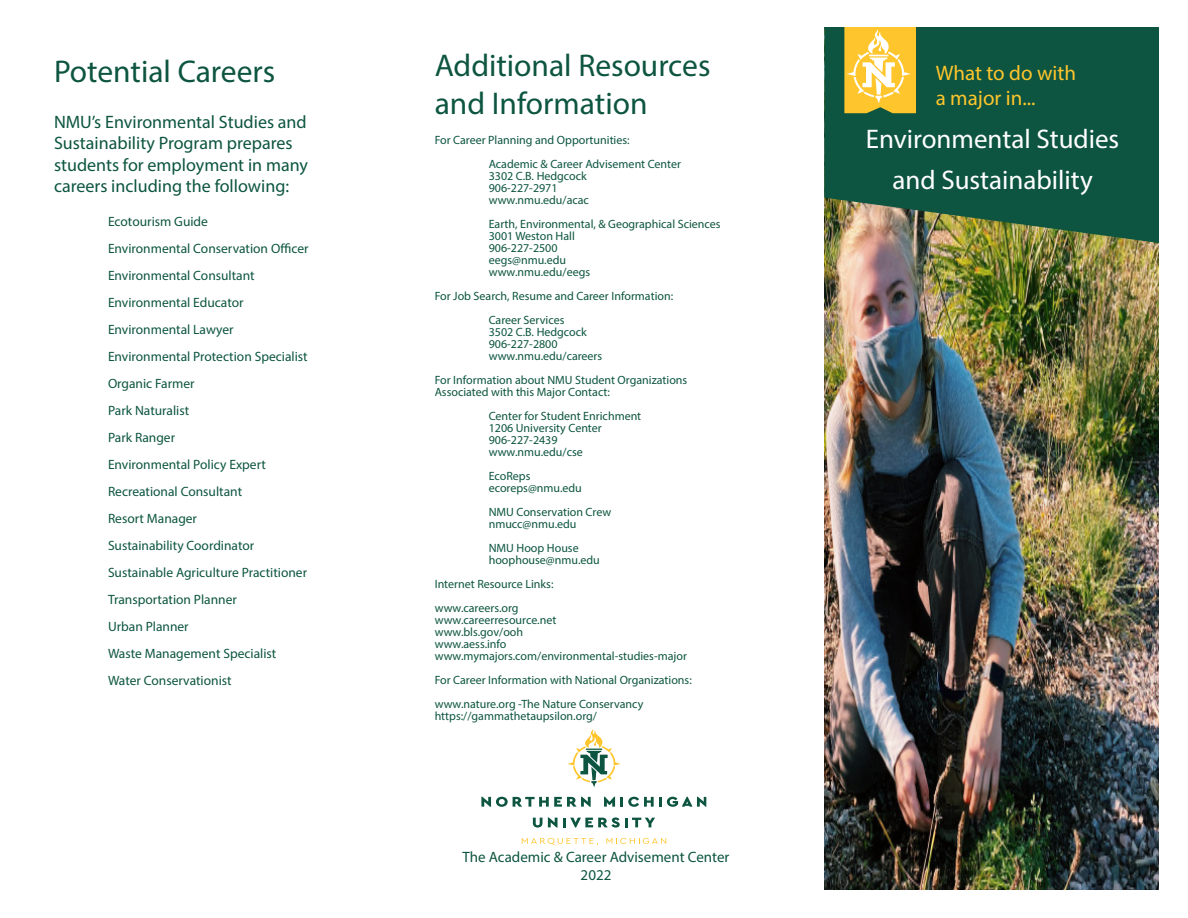
<style>
.page{position:relative;width:1188px;height:918px;background:#fff}
.page>*{position:absolute;margin:0;border:0;box-sizing:border-box;transform-origin:0 0}
.t1{font:31.5px "Myriad Pro";color:#0d5540}
.t2{font:27px "Myriad Pro";color:#fff}
.t3{font:21px "Myriad Pro";color:#ffc52d}
.t4{font:18px/21.6px "Myriad Pro";color:#0d5540}
.t5{font:15px "Myriad Pro";color:#0d5540}
.t6{font:13.5px "Myriad Pro";color:#0d5540}
.t7{font:12px/12px "Myriad Pro";color:#0d5540}
</style>
<div class="page">
<img style="left:824px;top:243px;width:335px;height:647px">
<svg style="left:824px;top:27px;width:335px;height:216px;background:#1d5b43"></svg>
<svg style="left:481px;top:797px;width:110px;height:10px"></svg>
<svg style="left:604px;top:797px;width:11px;height:10px"></svg>
<svg style="left:621px;top:797px;width:86px;height:10px"></svg>
<svg style="left:533px;top:818px;width:9px;height:10px"></svg>
<svg style="left:548px;top:817px;width:107px;height:11px"></svg>
<svg style="left:522px;top:838px;width:76px;height:8px"></svg>
<svg style="left:606px;top:838px;width:60px;height:6px"></svg>
<svg style="left:567px;top:729px;width:54px;height:58px"></svg>
<svg style="left:844px;top:27px;width:72px;height:86px;background:#face55"></svg>
<p class="t1" style="left:54px;top:52px;width:223px">Potential Careers</p>
<p class="t1" style="left:435px;top:46px;width:277px">Additional Resources</p>
<p class="t1" style="left:435px;top:84px;width:214px">and Information</p>
<p class="t7" style="left:435px;top:134px;width:197px">For Career Planning and Opportunities:</p>
<p class="t7" style="left:489px;top:158px;width:194px">Academic &amp; Career Advisement Center<br>3302 C.B. Hedgcock<br>906-227-2971<br>www.nmu.edu/acac</p>
<p class="t7" style="left:489px;top:218px;width:233px">Earth, Environmental, &amp; Geographical Sciences</p>
<p class="t7" style="left:489px;top:230px;width:88px">3001 Weston Hall<br>906-227-2500</p>
<p class="t7" style="left:489px;top:254px;width:79px">eegs@nmu.edu</p>
<p class="t7" style="left:489px;top:266px;width:103px">www.nmu.edu/eegs</p>
<p class="t7" style="left:435px;top:290px;width:240px">For Job Search, Resume and Career Information:</p>
<p class="t7" style="left:489px;top:314px;width:115px">Career Services<br>3502 C.B. Hedgcock<br>906-227-2800 www.nmu.edu/careers</p>
<p class="t7" style="left:435px;top:374px;width:254px">For Information about NMU Student Organizations</p>
<p class="t7" style="left:435px;top:386px;width:177px">Associated with this Major Contact:</p>
<p class="t7" style="left:489px;top:410px;width:154px">Center for Student Enrichment<br>1206 University Center<br>906-227-2439 www.nmu.edu/cse</p>
<p class="t7" style="left:489px;top:470px;width:43px">EcoReps</p>
<p class="t7" style="left:489px;top:482px;width:95px">ecoreps@nmu.edu</p>
<p class="t7" style="left:489px;top:506px;width:124px">NMU Conservation Crew</p>
<p class="t7" style="left:489px;top:518px;width:89px">nmucc@nmu.edu</p>
<p class="t7" style="left:489px;top:542px;width:92px">NMU Hoop House</p>
<p class="t7" style="left:489px;top:554px;width:113px">hoophouse@nmu.edu</p>
<p class="t7" style="left:435px;top:578px;width:120px">Internet Resource Links:</p>
<p class="t7" style="left:435px;top:602px;width:123px">www.careers.org www.careerresource.net www.bls.gov/ooh</p>
<p class="t7" style="left:435px;top:638px;width:73px">www.aess.info</p>
<p class="t7" style="left:435px;top:650px;width:254px">www.mymajors.com/environmental-studies-major</p>
<p class="t7" style="left:435px;top:674px;width:259px">For Career Information with National Organizations:</p>
<p class="t7" style="left:435px;top:698px;width:210px">www.nature.org -The Nature Conservancy</p>
<p class="t7" style="left:435px;top:710px;width:164px">https://gammathetaupsilon.org/</p>
<p class="t4" style="left:54px;top:110px;width:256px">NMU’s Environmental Studies and Sustainability Program prepares students for employment in many careers including the following:</p>
<p class="t6" style="left:108px;top:213px;width:101px">Ecotourism Guide</p>
<p class="t6" style="left:108px;top:240px;width:202px">Environmental Conservation Officer</p>
<p class="t6" style="left:108px;top:267px;width:148px">Environmental Consultant</p>
<p class="t6" style="left:108px;top:294px;width:137px">Environmental Educator</p>
<p class="t6" style="left:108px;top:321px;width:127px">Environmental Lawyer</p>
<p class="t6" style="left:108px;top:348px;width:201px">Environmental Protection Specialist</p>
<p class="t6" style="left:108px;top:375px;width:88px">Organic Farmer</p>
<p class="t6" style="left:108px;top:402px;width:83px">Park Naturalist</p>
<p class="t6" style="left:108px;top:429px;width:69px">Park Ranger</p>
<p class="t6" style="left:108px;top:456px;width:159px">Environmental Policy Expert</p>
<p class="t6" style="left:108px;top:483px;width:136px">Recreational Consultant</p>
<p class="t6" style="left:108px;top:510px;width:91px">Resort Manager</p>
<p class="t6" style="left:108px;top:537px;width:148px">Sustainability Coordinator</p>
<p class="t6" style="left:108px;top:564px;width:201px">Sustainable Agriculture Practitioner</p>
<p class="t6" style="left:108px;top:591px;width:130px">Transportation Planner</p>
<p class="t6" style="left:108px;top:618px;width:82px">Urban Planner</p>
<p class="t6" style="left:108px;top:645px;width:170px">Waste Management Specialist</p>
<p class="t6" style="left:108px;top:672px;width:125px">Water Conservationist</p>
<p class="t5" style="left:463px;top:848px;width:268px">The Academic &amp; Career Advisement Center</p>
<p class="t5" style="left:581px;top:866px;width:32px">2022</p>
<p class="t3" style="left:936px;top:60px;width:142px">What to do with</p>
<p class="t3" style="left:936px;top:85px;width:101px">a major in...</p>
<p class="t2" style="left:866px;top:123px;width:255px">Environmental Studies</p>
<p class="t2" style="left:892px;top:163px;width:202px">and Sustainability</p>
</div>
